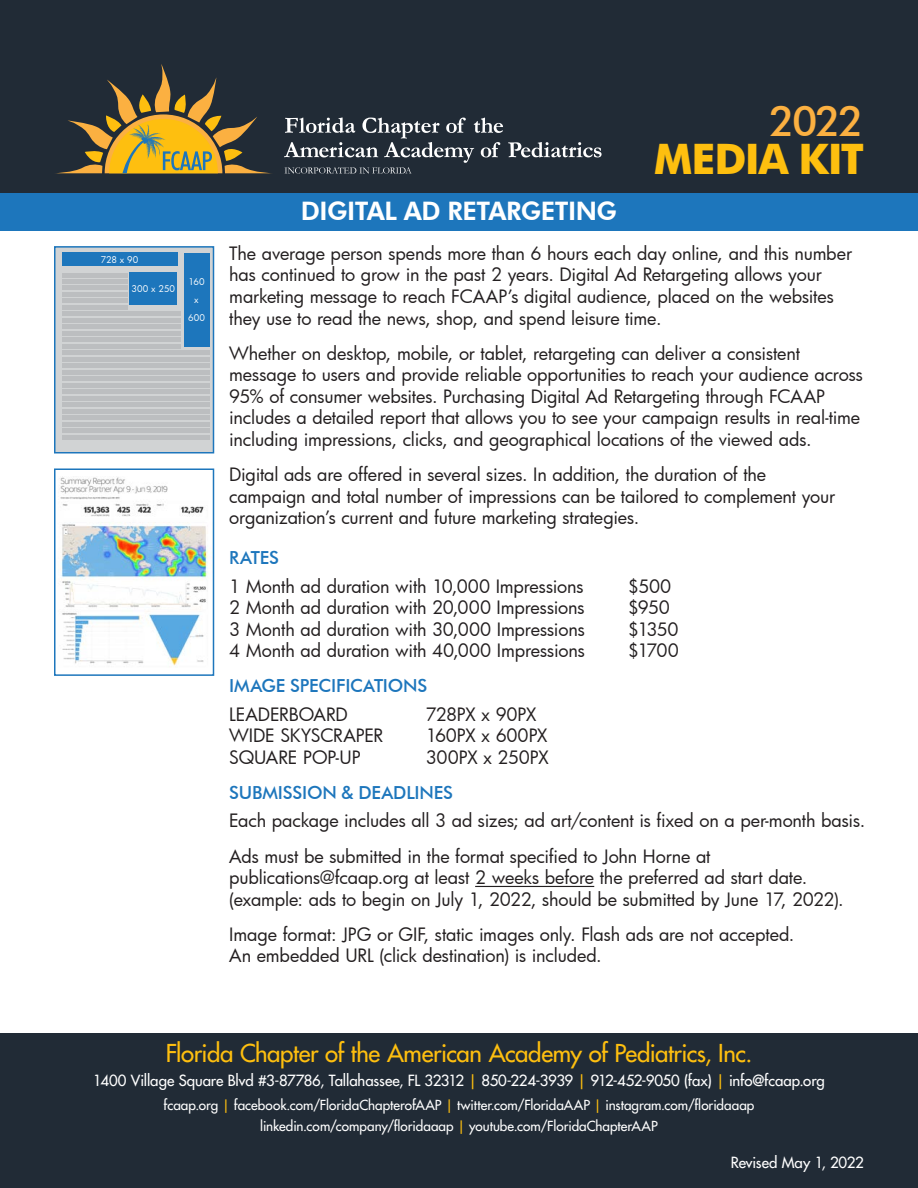
<style>
.page{position:relative;width:918px;height:1188px;background:#fff}
.page>*{position:absolute;margin:0;border:0;box-sizing:border-box;transform-origin:0 0}
.t1{font:700 42px "Futura BT";letter-spacing:-.035em;color:#febf0f}
.t2{font:500 42px "Futura BT";color:#fbb041}
.t3{font:800 25.5px "Futura BT";letter-spacing:-.02em;color:#fff}
.t4{font:500 24px "Futura Std";letter-spacing:-.015em;color:#febf0f}
.Block_Header{font:18px/21.6px "Futura";letter-spacing:-.01em;color:#231f20}
.Block_Header-2{font:500 18px "Futura BT";letter-spacing:-.01em;color:#1d76bc}
.Block_Header-3{font:18px "Futura";letter-spacing:-.03em;color:#231f20}
.t5{font:500 15px "Futura Std";letter-spacing:-.01em;color:#fff}
.t6{font:500 13.5px/21px "Futura Std";color:#fff;text-align:center}
.Block_Header-4{font:9px "Futura";letter-spacing:.01em;color:#fff}
.s1{color:#febf0f}
</style>
<div class="page">
<div style="left:0;top:0;width:918px;height:193px;background:#212b36"></div>
<svg style="left:59px;top:64px;width:209px;height:109px"></svg>
<svg style="left:284px;top:117px;width:318px;height:57px"></svg>
<div style="left:0;top:1034px;width:918px;height:154px;background:#212b36"></div>
<hr style="left:475px;top:886px;width:119px;height:1px;background:#231f20">
<div style="left:0;top:193px;width:918px;height:38px;background:#1d76bc"></div>
<div style="left:54px;top:246px;width:160px;height:207px;background:#d1d3d4;border:2px solid #1d76bc"></div>
<div style="left:62px;top:253px;width:115px;height:13px;background:#1d76bc"></div>
<div style="left:130px;top:272px;width:47px;height:33px;background:#1d76bc"></div>
<div style="left:184px;top:253px;width:25px;height:94px;background:#1d76bc"></div>
<hr style="left:62px;top:273px;width:65px;height:4px;background:#bcbec0">
<div style="left:62px;top:279px;width:65px;height:5px;background:#bcbec0"></div>
<hr style="left:62px;top:286px;width:65px;height:4px;background:#bcbec0">
<div style="left:62px;top:292px;width:65px;height:5px;background:#bcbec0"></div>
<div style="left:62px;top:298px;width:65px;height:5px;background:#bcbec0"></div>
<div style="left:62px;top:305px;width:65px;height:5px;background:#bcbec0"></div>
<div style="left:62px;top:311px;width:118px;height:5px;background:#bcbec0"></div>
<div style="left:62px;top:318px;width:118px;height:5px;background:#bcbec0"></div>
<div style="left:62px;top:324px;width:118px;height:5px;background:#bcbec0"></div>
<div style="left:62px;top:331px;width:118px;height:5px;background:#bcbec0"></div>
<div style="left:62px;top:337px;width:118px;height:5px;background:#bcbec0"></div>
<div style="left:62px;top:344px;width:118px;height:5px;background:#bcbec0"></div>
<div style="left:62px;top:350px;width:147px;height:5px;background:#bcbec0"></div>
<div style="left:62px;top:357px;width:147px;height:5px;background:#bcbec0"></div>
<div style="left:62px;top:363px;width:147px;height:5px;background:#bcbec0"></div>
<div style="left:62px;top:370px;width:147px;height:5px;background:#bcbec0"></div>
<div style="left:62px;top:376px;width:147px;height:5px;background:#bcbec0"></div>
<div style="left:62px;top:383px;width:147px;height:5px;background:#bcbec0"></div>
<div style="left:62px;top:389px;width:147px;height:5px;background:#bcbec0"></div>
<div style="left:62px;top:396px;width:147px;height:5px;background:#bcbec0"></div>
<div style="left:62px;top:402px;width:147px;height:5px;background:#bcbec0"></div>
<div style="left:62px;top:409px;width:147px;height:5px;background:#bcbec0"></div>
<div style="left:62px;top:415px;width:147px;height:5px;background:#bcbec0"></div>
<hr style="left:62px;top:422px;width:147px;height:4px;background:#bcbec0">
<div style="left:62px;top:428px;width:147px;height:5px;background:#bcbec0"></div>
<hr style="left:62px;top:435px;width:147px;height:4px;background:#bcbec0">
<img style="left:60px;top:477px;width:148px;height:189px">
<div style="left:54px;top:468px;width:160px;height:208px;border:2px solid #1d76bc"></div>
<h1 class="t2" style="left:769px;top:95px;width:96px">2022</h1>
<p class="Block_Header-4" style="left:101px;top:253px;width:39px">728 x 90</p>
<p class="Block_Header-4" style="left:132px;top:282px;width:45px">300 x 250</p>
<p class="Block_Header-4" style="left:188px;top:276px;width:18px">160</p>
<p class="Block_Header-4" style="left:194px;top:294px;width:6px">x</p>
<p class="Block_Header-4" style="left:188px;top:311px;width:19px">600</p>
<p class="t3" style="left:301px;top:196px;width:318px">DIGITAL AD RETARGETING</p>
<h1 class="t1" style="left:654px;top:134px;width:212px">MEDIA KIT</h1>
<p class="Block_Header" style="left:229px;top:242px;width:624px">The average person spends more than 6 hours each day online, and this number has continued to grow in the past 2 years. Digital Ad Retargeting allows your marketing message to reach FCAAP’s digital audience, placed on the websites they use to read the news, shop, and spend leisure time.</p>
<p class="Block_Header" style="left:229px;top:342px;width:635px">Whether on desktop, mobile, or tablet, retargeting can deliver a consistent message to users and provide reliable opportunities to reach your audience across 95% of consumer websites. Purchasing Digital Ad Retargeting through FCAAP includes a detailed report that allows you to see your campaign results in real-time including impressions, clicks, and geographical locations of the viewed ads.</p>
<p class="Block_Header" style="left:229px;top:463px;width:608px">Digital ads are offered in several sizes. In addition, the duration of the campaign and total number of impressions can be tailored to complement your organization’s current and future marketing strategies.</p>
<p class="Block_Header-2" style="left:229px;top:547px;width:51px">RATES</p>
<p class="Block_Header" style="left:229px;top:575px;width:356px">1 Month ad duration with 10,000 Impressions</p>
<p class="Block_Header" style="left:628px;top:575px;width:45px">$500</p>
<p class="Block_Header" style="left:229px;top:596px;width:357px">2 Month ad duration with 20,000 Impressions</p>
<p class="Block_Header" style="left:628px;top:596px;width:43px">$950</p>
<p class="Block_Header" style="left:229px;top:618px;width:357px">3 Month ad duration with 30,000 Impressions</p>
<p class="Block_Header" style="left:628px;top:618px;width:52px">$1350</p>
<p class="Block_Header" style="left:229px;top:640px;width:357px">4 Month ad duration with 40,000 Impressions</p>
<p class="Block_Header" style="left:628px;top:640px;width:52px">$1700</p>
<p class="Block_Header-2" style="left:229px;top:675px;width:200px">IMAGE SPECIFICATIONS</p>
<p class="Block_Header" style="left:229px;top:703px;width:120px">LEADERBOARD</p>
<p class="Block_Header-3" style="left:426px;top:702px;width:112px">728PX x 90PX</p>
<p class="Block_Header" style="left:229px;top:725px;width:156px">WIDE SKYSCRAPER</p>
<p class="Block_Header" style="left:426px;top:725px;width:123px">160PX x 600PX</p>
<p class="Block_Header" style="left:229px;top:746px;width:133px">SQUARE POP-UP</p>
<p class="Block_Header" style="left:426px;top:746px;width:124px">300PX x 250PX</p>
<p class="Block_Header-2" style="left:229px;top:782px;width:225px">SUBMISSION &amp; DEADLINES</p>
<p class="Block_Header" style="left:229px;top:810px;width:638px">Each package includes all 3 ad sizes; ad art/content is fixed on a per-month basis.</p>
<p class="Block_Header" style="left:229px;top:845px;width:616px">Ads must be submitted in the format specified to John Horne at publications@fcaap.org at least 2 weeks before the preferred ad start date. (example: ads to begin on July 1, 2022, should be submitted by June 17, 2022).</p>
<p class="Block_Header" style="left:229px;top:923px;width:567px">Image format: JPG or GIF, static images only. Flash ads are not accepted.<br>An embedded URL (click destination) is included.</p>
<h3 class="t4" style="left:166px;top:1038px;width:588px">Florida Chapter of the American Academy of Pediatrics, Inc.</h3>
<p class="t5" style="left:93px;top:1071px;width:733px">1400 Village Square Blvd #3-87786, Tallahassee, FL 32312 <span class="s1">|</span> 850-224-3939 <span class="s1">|</span> 912-452-9050 (fax) <span class="s1">|</span> info@fcaap.org</p>
<p class="t6" style="left:164px;top:1095px;width:592px">fcaap.org <span class="s1">|</span> facebook.com/FloridaChapterofAAP <span class="s1">|</span> twitter.com/FloridaAAP <span class="s1">|</span> instagram.com/floridaaap linkedin.com/company/floridaaap <span class="s1">|</span> youtube.com/FloridaChapterAAP</p>
<p class="t5" style="left:731px;top:1153px;width:135px">Revised May 1, 2022</p>
</div>
